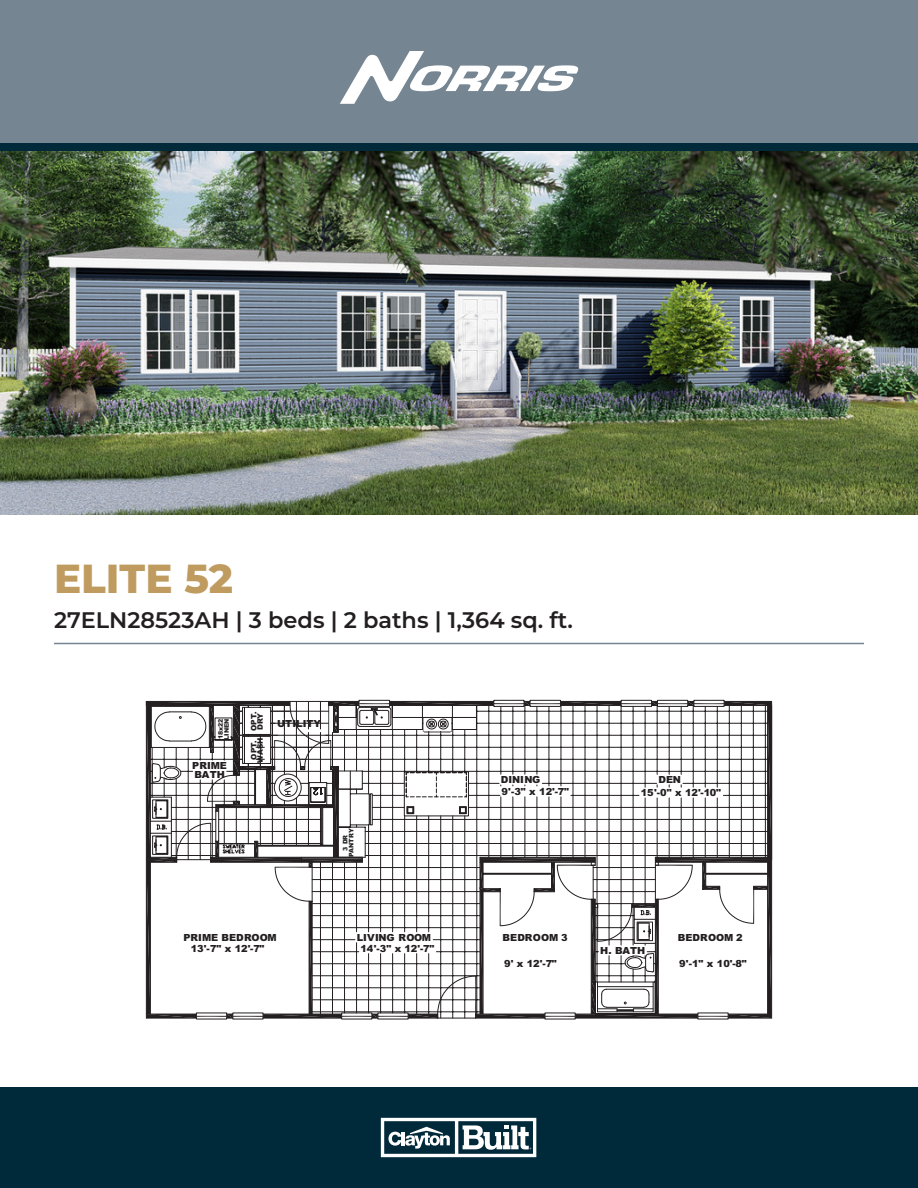
<style>
.page{position:relative;width:918px;height:1188px;background:#fff}
.page>*{position:absolute;margin:0;border:0;box-sizing:border-box;transform-origin:0 0}
.text{font:800 40.5px "Montserrat";color:#bf9b5f}
.text-2{font:600 22.5px "Montserrat";color:#231f20}
.t1{font:900 9.75px/9.3px "Arial";letter-spacing:-.005em;color:#231f20}
.t2{font:900 7.5px/6.6px "Arial";letter-spacing:-.015em;color:#231f20}
.t3{font:900 6.3px/6px "Arial";letter-spacing:-.01em;color:#231f20}
</style>
<div class="page">
<div style="left:0;top:0;width:918px;height:143px;background:#758592"></div>
<div style="left:0;top:1088px;width:918px;height:100px;background:#00293a"></div>
<svg style="left:340px;top:51px;width:239px;height:53px"></svg>
<svg style="left:381px;top:1118px;width:155px;height:39px"></svg>
<svg style="left:146px;top:700px;width:626px;height:319px"></svg>
<svg style="left:156px;top:700px;width:495px;height:319px"></svg>
<hr style="left:54px;top:643px;width:810px;height:1px;background:#758592">
<div style="left:0;top:143px;width:918px;height:8px;background:#00293a"></div>
<img style="left:0;top:151px;width:918px;height:363px">
<p class="text" style="left:54px;top:549px;width:181px">ELITE 52</p>
<p class="text-2" style="left:54px;top:604px;width:521px">27ELN28523AH | 3 beds | 2 baths | 1,364 sq. ft.</p>
<p class="t3" style="left:217px;top:740px;width:23px;rotate:-90deg">18x22<br>LINEN</p>
<p class="t1" style="left:192px;top:760px;width:36px">PRIME<br>BATH</p>
<p class="t2" style="left:250px;top:731px;width:21px;rotate:-90deg">OPT.<br>DRY</p>
<p class="t2" style="left:250px;top:763px;width:26px;text-align:center;rotate:-90deg">OPT.<br>WASH</p>
<p class="t1" style="left:277px;top:718px;width:45px">UTILITY</p>
<p class="t3" style="left:348px;top:857px;width:30px;rotate:-90deg">PANTRY</p>
<p class="t3" style="left:342px;top:851px;width:17px;rotate:-90deg">3 DR</p>
<p class="t1" style="left:501px;top:775px;width:41px">DINING</p>
<p class="t1" style="left:658px;top:775px;width:24px">DEN</p>
<p class="t1" style="left:502px;top:786px;width:69px">9'-3" x 12'-7"</p>
<p class="t1" style="left:641px;top:788px;width:82px">15'-0" x 12'-10"</p>
<p class="t1" style="left:183px;top:932px;width:95px">PRIME BEDROOM</p>
<p class="t1" style="left:357px;top:932px;width:76px">LIVING ROOM</p>
<p class="t1" style="left:503px;top:932px;width:67px">BEDROOM 3</p>
<p class="t1" style="left:678px;top:932px;width:67px">BEDROOM 2</p>
<p class="t1" style="left:600px;top:946px;width:46px">H. BATH</p>
<p class="t1" style="left:191px;top:943px;width:75px">13'-7" x 12'-7"</p>
<p class="t1" style="left:361px;top:943px;width:75px">14'-3" x 12'-7"</p>
<p class="t1" style="left:504px;top:959px;width:54px">9' x 12'-7"</p>
<p class="t1" style="left:679px;top:959px;width:69px">9'-1" x 10'-8"</p>
</div>
